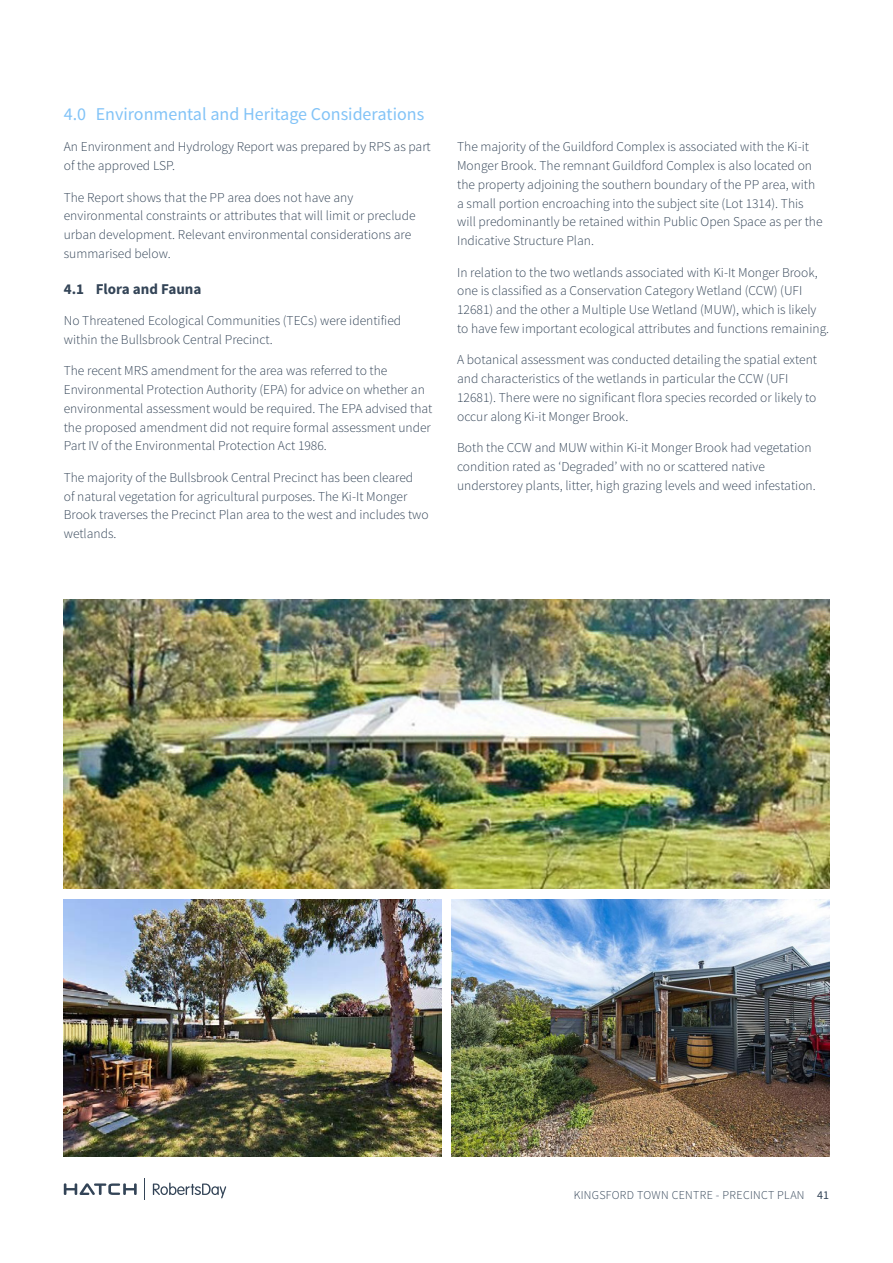
<style>
.page{position:relative;width:893px;height:1263px;background:#fff}
.page>*{position:absolute;margin:0;border:0;box-sizing:border-box;transform-origin:0 0}
.t1{font:18px "Source Sans Pro";color:#82c3f7}
.t2{font:700 15px "Source Sans Pro";color:#334457}
.t3{font:300 13.5px/18.8px "Source Sans Pro";color:#334457}
.t4{font:300 12px "Source Sans Pro";letter-spacing:.025em;color:#334457}
.s1{font-weight:400}
</style>
<div class="page">
<svg style="left:64px;top:1183px;width:73px;height:12px"></svg>
<svg style="left:153px;top:1182px;width:73px;height:16px"></svg>
<svg style="left:144px;top:1178px;width:1px;height:21px"></svg>
<img style="left:64px;top:600px;width:765px;height:289px">
<img style="left:452px;top:899px;width:377px;height:258px">
<img style="left:64px;top:899px;width:377px;height:258px">
<h1 class="t1" style="left:64px;top:103px;width:362px">4.0 Environmental and Heritage Considerations</h1>
<p class="t3" style="left:64px;top:138px;width:369px">An Environment and Hydrology Report was prepared by RPS as part of the approved LSP.</p>
<p class="t3" style="left:64px;top:188px;width:353px">The Report shows that the PP area does not have any environmental constraints or attributes that will limit or preclude urban development. Relevant environmental considerations are summarised below.</p>
<p class="t2" style="left:64px;top:279px;width:139px">4.1 Flora and Fauna</p>
<p class="t3" style="left:64px;top:311px;width:339px">No Threatened Ecological Communities (TECs) were identified within the Bullsbrook Central Precinct.</p>
<p class="t3" style="left:64px;top:362px;width:370px">The recent MRS amendment for the area was referred to the Environmental Protection Authority (EPA) for advice on whether an environmental assessment would be required. The EPA advised that the proposed amendment did not require formal assessment under Part IV of the Environmental Protection Act 1986.</p>
<p class="t3" style="left:64px;top:468px;width:366px">The majority of the Bullsbrook Central Precinct has been cleared<br>of natural vegetation for agricultural purposes. The Ki-It Monger Brook traverses the Precinct Plan area to the west and includes two wetlands.</p>
<p class="t3" style="left:457px;top:138px;width:367px">The majority of the Guildford Complex is associated with the Ki-it Monger Brook. The remnant Guildford Complex is also located on the property adjoining the southern boundary of the PP area, with a small portion encroaching into the subject site (Lot 1314). This will predominantly be retained within Public Open Space as per the Indicative Structure Plan.</p>
<p class="t3" style="left:457px;top:263px;width:374px">In relation to the two wetlands associated with Ki-It Monger Brook, one is classified as a Conservation Category Wetland (CCW) (UFI 12681) and the other a Multiple Use Wetland (MUW), which is likely to have few important ecological attributes and functions remaining.</p>
<p class="t3" style="left:457px;top:351px;width:361px">A botanical assessment was conducted detailing the spatial extent and characteristics of the wetlands in particular the CCW (UFI 12681). There were no significant flora species recorded or likely to occur along Ki-it Monger Brook.</p>
<p class="t3" style="left:457px;top:438px;width:360px">Both the CCW and MUW within Ki-it Monger Brook had vegetation condition rated as ‘Degraded’ with no or scattered native understorey plants, litter, high grazing levels and weed infestation.</p>
<p class="t4" style="left:574px;top:1188px;width:257px">KINGSFORD TOWN CENTRE - PRECINCT PLAN <span class="s1">41</span></p>
</div>
